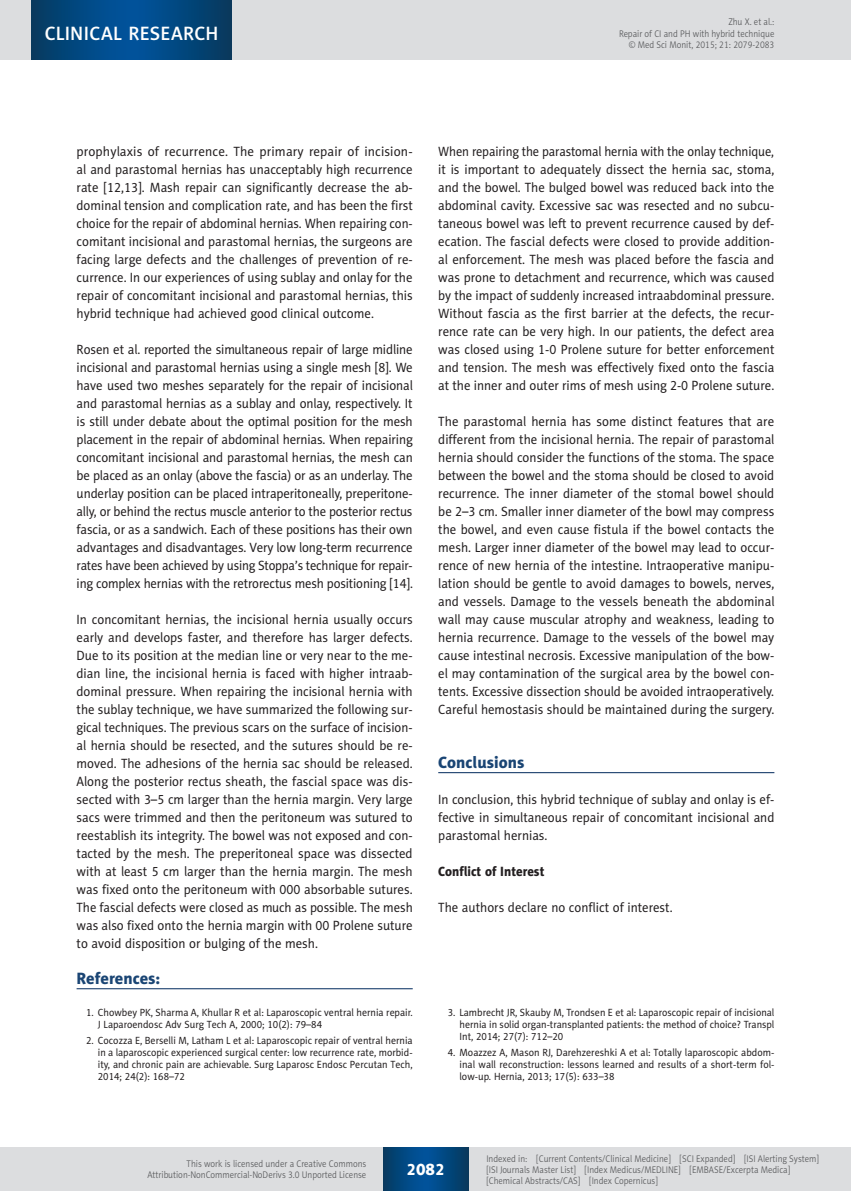
<style>
.page{position:relative;width:851px;height:1191px;background:#fff}
.page>*{position:absolute;margin:0;border:0;box-sizing:border-box;transform-origin:0 0}
.t1{font:19.5px "Naomi Sans EFN Medium";letter-spacing:.015em;color:#fff}
.MSM_Headline_1{font:16.5px "Naomi Sans EFN Heavy";color:#1a4574}
.MSM_Referencje_Tytul{font:16.5px "Naomi Sans EFN Heavy";color:#1a4574}
.t2{font:16.5px "Naomi Sans EFN Heavy";color:#fff}
.MSM_Body{font:13.5px/18px "Naomi Sans EFN";color:#231f20;text-align:justify;scale:.95 1}
.MSM_Body-2{font:13.5px/18px "Naomi Sans EFN";color:#231f20;text-align:justify;scale:.93 1}
.MSM_Body-3{font:13.5px/18px "Naomi Sans EFN";color:#231f20;text-align:justify}
.MSM_Headline_2{font:13.5px "Naomi Sans EFN Heavy";color:#231f20;scale:.95 1}
.MSM_Referencje_punkt{font:10.5px/12px "Naomi Sans EFN";color:#231f20;text-align:justify;scale:.95 1}
.t3{font:9.75px/11.2px "Naomi Sans EFN Light";color:#57585a;text-align:right;scale:.9 1}
</style>
<div class="page">
<hr style="left:438px;top:772px;width:336px;height:1px;background:#00295c">
<hr style="left:77px;top:988px;width:335px;height:1px;background:#00295c">
<div style="left:0;top:1148px;width:850px;height:43px;background:#dcdddf"></div>
<svg style="left:383px;top:1147px;width:85px;height:43px"></svg>
<div style="left:0;top:0;width:850px;height:60px;background:#dcdddf"></div>
<hr style="left:850px;top:0;width:1px;height:60px;background:#dcdddf">
<svg style="left:32px;top:0;width:200px;height:60px"></svg>
<h1 class="t1" style="left:45px;top:22px;width:175px">CLINICAL RESEARCH</h1>
<p class="t3" style="left:619px;top:16px;width:174px">Zhu X. et al.:<br>Repair of CI and PH with hybrid technique © Med Sci Monit, 2015; 21: 2079-2083</p>
<p class="MSM_Body-3" style="left:77px;top:142px;width:338px">prophylaxis of recurrence. The primary repair of incision&shy;al and parastomal hernias has unacceptably high recurrence rate [12,13]. Mash repair can significantly decrease the ab&shy;dominal tension and complication rate, and has been the first choice for the repair of abdominal hernias. When repairing con&shy;comitant incisional and parastomal hernias, the surgeons are facing large defects and the challenges of prevention of re&shy;currence. In our experiences of using sublay and onlay for the repair of concomitant incisional and parastomal hernias, this hybrid technique had achieved good clinical outcome.</p>
<p class="MSM_Body" style="left:77px;top:340px;width:355px">Rosen et al. reported the simultaneous repair of large midline incisional and parastomal hernias using a single mesh [8]. We have used two meshes separately for the repair of incisional and parastomal hernias as a sublay and onlay, respectively. It is still under debate about the optimal position for the mesh placement in the repair of abdominal hernias. When repairing concomitant incisional and parastomal hernias, the mesh can be placed as an onlay (above the fascia) or as an underlay. The underlay position can be placed intraperitoneally, preperitone&shy;ally, or behind the rectus muscle anterior to the posterior rectus fascia, or as a sandwich. Each of these positions has their own advantages and disadvantages. Very low long-term recurrence rates have been achieved by using Stoppa’s technique for repair&shy;ing complex hernias with the retrorectus mesh positioning [14].</p>
<p class="MSM_Body" style="left:77px;top:610px;width:355px">In concomitant hernias, the incisional hernia usually occurs early and develops faster, and therefore has larger defects.<br>Due to its position at the median line or very near to the me&shy;dian line, the incisional hernia is faced with higher intraab&shy;dominal pressure. When repairing the incisional hernia with the sublay technique, we have summarized the following sur&shy;gical techniques. The previous scars on the surface of incision&shy;al hernia should be resected, and the sutures should be re&shy;moved. The adhesions of the hernia sac should be released.<br>Along the posterior rectus sheath, the fascial space was dis&shy;sected with 3–5 cm larger than the hernia margin. Very large sacs were trimmed and then the peritoneum was sutured to reestablish its integrity. The bowel was not exposed and con&shy;tacted by the mesh. The preperitoneal space was dissected with at least 5 cm larger than the hernia margin. The mesh was fixed onto the peritoneum with 000 absorbable sutures.<br>The fascial defects were closed as much as possible. The mesh was also fixed onto the hernia margin with 00 Prolene suture to avoid disposition or bulging of the mesh.</p>
<p class="MSM_Referencje_Tytul" style="left:77px;top:968px;width:85px">References:</p>
<p class="MSM_Referencje_punkt" style="left:98px;top:1006px;width:333px;text-indent:-12px">1. Chowbey PK, Sharma A, Khullar R et al: Laparoscopic ventral hernia repair.<br>J Laparoendosc Adv Surg Tech A, 2000; 10(2): 79–84</p>
<p class="MSM_Referencje_punkt" style="left:98px;top:1035px;width:333px;text-indent:-12px">2. Cocozza E, Berselli M, Latham L et al: Laparoscopic repair of ventral hernia in a laparoscopic experienced surgical center: low recurrence rate, morbid&shy;ity, and chronic pain are achievable. Surg Laparosc Endosc Percutan Tech, 2014; 24(2): 168–72</p>
<p class="MSM_Body-2" style="left:438px;top:142px;width:363px">When repairing the parastomal hernia with the onlay technique, it is important to adequately dissect the hernia sac, stoma, and the bowel. The bulged bowel was reduced back into the abdominal cavity. Excessive sac was resected and no subcu&shy;taneous bowel was left to prevent recurrence caused by def&shy;ecation. The fascial defects were closed to provide addition&shy;al enforcement. The mesh was placed before the fascia and was prone to detachment and recurrence, which was caused by the impact of suddenly increased intraabdominal pressure.<br>Without fascia as the first barrier at the defects, the recur&shy;rence rate can be very high. In our patients, the defect area was closed using 1-0 Prolene suture for better enforcement and tension. The mesh was effectively fixed onto the fascia at the inner and outer rims of mesh using 2-0 Prolene suture.</p>
<p class="MSM_Body" style="left:438px;top:412px;width:355px">The parastomal hernia has some distinct features that are different from the incisional hernia. The repair of parastomal hernia should consider the functions of the stoma. The space between the bowel and the stoma should be closed to avoid recurrence. The inner diameter of the stomal bowel should be 2–3 cm. Smaller inner diameter of the bowl may compress the bowel, and even cause fistula if the bowel contacts the mesh. Larger inner diameter of the bowel may lead to occur&shy;rence of new hernia of the intestine. Intraoperative manipu&shy;lation should be gentle to avoid damages to bowels, nerves, and vessels. Damage to the vessels beneath the abdominal wall may cause muscular atrophy and weakness, leading to hernia recurrence. Damage to the vessels of the bowel may cause intestinal necrosis. Excessive manipulation of the bow&shy;el may contamination of the surgical area by the bowel con&shy;tents. Excessive dissection should be avoided intraoperatively.<br>Careful hemostasis should be maintained during the surgery.</p>
<p class="MSM_Headline_1" style="left:438px;top:752px;width:88px">Conclusions</p>
<p class="MSM_Body" style="left:438px;top:790px;width:355px">In conclusion, this hybrid technique of sublay and onlay is ef&shy;fective in simultaneous repair of concomitant incisional and parastomal hernias.</p>
<p class="MSM_Headline_2" style="left:438px;top:863px;width:113px">Conflict of Interest</p>
<p class="MSM_Body" style="left:438px;top:898px;width:248px">The authors declare no conflict of interest.</p>
<p class="MSM_Referencje_punkt" style="left:459px;top:1006px;width:333px;text-indent:-12px">3. Lambrecht JR, Skauby M, Trondsen E et al: Laparoscopic repair of incisional hernia in solid organ-transplanted patients: the method of choice? Transpl Int, 2014; 27(7): 712–20</p>
<p class="MSM_Referencje_punkt" style="left:459px;top:1047px;width:333px;text-indent:-12px">4. Moazzez A, Mason RJ, Darehzereshki A et al: Totally laparoscopic abdom&shy;inal wall reconstruction: lessons learned and results of a short-term fol&shy;low-up. Hernia, 2013; 17(5): 633–38</p>
<p class="t3" style="left:147px;top:1158px;width:245px">This work is licensed under a Creative Commons<br>Attribution-NonCommercial-NoDerivs 3.0 Unported License</p>
<p class="t2" style="left:406px;top:1159px;width:40px">2082</p>
<p class="t3" style="left:486px;top:1152px;width:371px;text-align:left">Indexed in: [Current Contents/Clinical Medicine] [SCI Expanded] [ISI Alerting System] [ISI Journals Master List] [Index Medicus/MEDLINE] [EMBASE/Excerpta Medica] [Chemical Abstracts/CAS] [Index Copernicus]</p>
</div>
